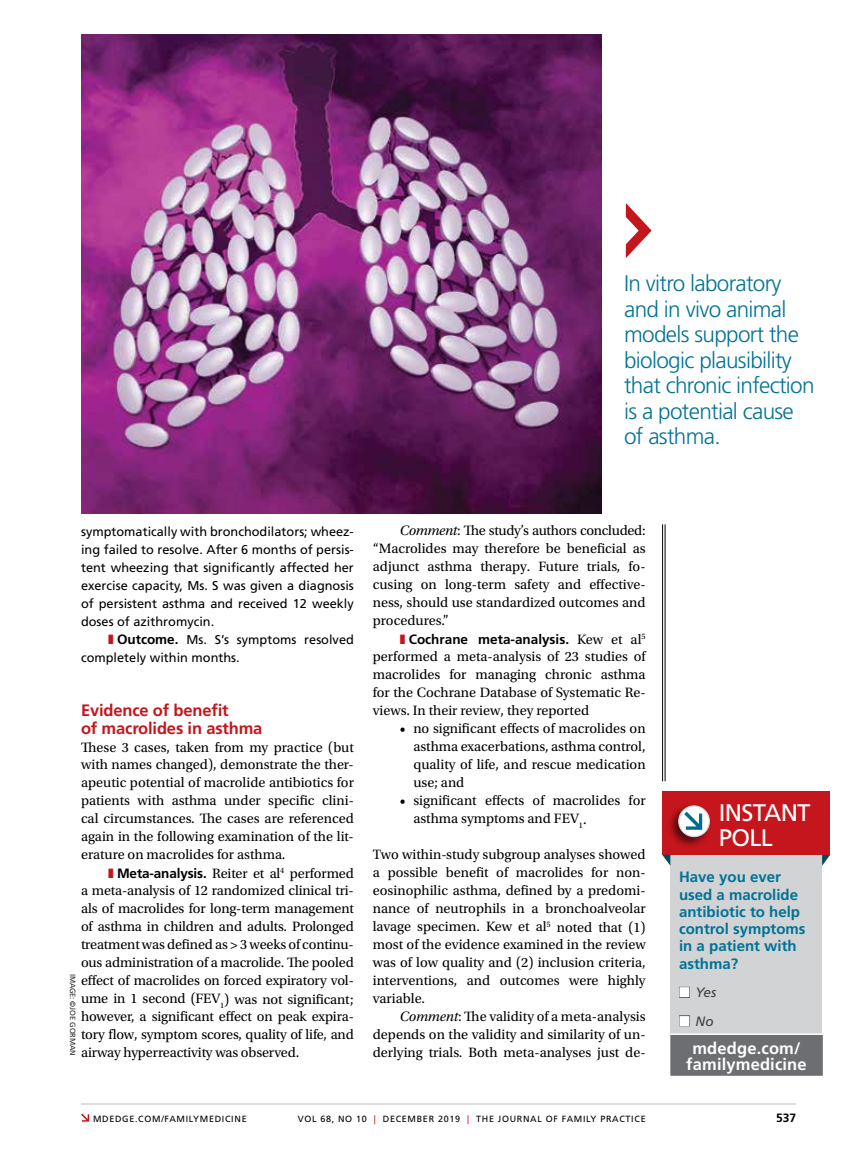
<style>
.page{position:relative;width:851px;height:1161px;background:#fff}
.page>*{position:absolute;margin:0;border:0;box-sizing:border-box;transform-origin:0 0}
.t1{font:24px/25.2px "Frutiger LT Std";letter-spacing:-.03em;color:#fff}
.t2{font:300 22.5px/25.5px "Frutiger LT Std";letter-spacing:-.03em;color:#007296}
.t3{font:700 16.5px/18px "Frutiger LT Std";letter-spacing:-.01em;color:#c4161c}
.t4{font:700 16.5px/16.5px "Frutiger LT Std";letter-spacing:.01em;color:#fff;text-align:center}
.t5{font:700 15px/17.2px "Frutiger LT Std";color:#007296}
.t6{font:14.25px/18px "Utopia Std";color:#000;text-align:justify}
.t7{font:700 13.5px "Frutiger LT Std";color:#000}
.t8{font:italic 13.5px "Frutiger LT Std";color:#414042}
.t9{font:12.75px/18px "Frutiger LT Std";color:#000;text-align:justify}
.t10{font:700 12px "Frutiger LT Std";color:#000}
.t11{font:9px "Frutiger LT Std";letter-spacing:.075em;color:#000}
.t12{font:7.5px "Frutiger LT Std";letter-spacing:-.005em;color:#292829}
.s1{color:#c4161c}
.s2{font-weight:700;font-size:13.5px}
.s3{font-family:"Frutiger LT Std";font-weight:700;font-size:13.5px}
.s4{font-style:italic}
.s5{font-family:"Utopia Std";font-weight:400;font-size:14.25px}
.s6{color:#fff}
</style>
<div class="page">
<svg style="left:81px;top:1114px;width:8px;height:8px"></svg>
<hr style="left:81px;top:1104px;width:715px;height:1px;background:#bcbec0">
<svg style="left:625px;top:203px;width:26px;height:55px"></svg>
<hr style="left:664px;top:524px;width:1px;height:257px;background:#000">
<hr style="left:662px;top:524px;width:1px;height:257px;background:#000">
<svg style="left:822px;top:855px;width:8px;height:11px"></svg>
<div style="left:670px;top:803px;width:152px;height:234px;background:#d1d3d4"></div>
<div style="left:662px;top:791px;width:168px;height:64px;background:#c4161c"></div>
<div style="left:679px;top:987px;width:10px;height:11px;border:1px solid #414042"></div>
<div style="left:679px;top:1015px;width:10px;height:11px;border:1px solid #414042"></div>
<svg style="left:662px;top:855px;width:8px;height:10px"></svg>
<div style="left:666px;top:803px;width:46px;height:45px;background:#000;opacity:.59"></div>
<svg style="left:678px;top:806px;width:31px;height:31px"></svg>
<div style="left:678px;top:805px;width:32px;height:32px;border:1px solid #d5d7d8;border-radius:50%"></div>
<svg style="left:684px;top:812px;width:18px;height:18px"></svg>
<div style="left:668px;top:1033px;width:156px;height:44px;background:#6d6e71;border:2px solid #fff"></div>
<img style="left:81px;top:35px;width:520px;height:478px">
<h2 class="t2" style="left:624px;top:271px;width:192px">In vitro laboratory and in vivo animal models support the biologic plausibility that chronic infection is a potential cause of asthma.</h2>
<p class="t9" style="left:81px;top:522px;width:274px">symptomatically with bronchodilators; wheez&shy;ing failed to resolve. After 6 months of persis&shy;tent wheezing that significantly affected her exercise capacity, Ms. S was given a diagnosis of persistent asthma and received 12 weekly doses of azithromycin.</p>
<p class="t9" style="left:81px;top:630px;width:274px;text-indent:27px"><span class="s1">❚</span> <span class="s2">Outcome.</span> Ms. S’s symptoms resolved completely within months.</p>
<p class="t3" style="left:81px;top:701px;width:183px">Evidence of benefit<br>of macrolides in asthma</p>
<p class="t6" style="left:81px;top:738px;width:274px">These 3 cases, taken from my practice (but with names changed), demonstrate the ther&shy;apeutic potential of macrolide antibiotics for patients with asthma under specific clini&shy;cal circumstances. The cases are referenced again in the following examination of the lit&shy;erature on macrolides for asthma.</p>
<p class="t6" style="left:81px;top:864px;width:274px;text-indent:27px"><span class="s1">❚</span> <span class="s3">Meta-analysis.</span> Reiter et al<sup>4</sup> performed a meta-analysis of 12 randomized clinical tri&shy;als of macrolides for long-term management of asthma in children and adults. Prolonged treatment was defined as &gt; 3 weeks of continu&shy;ous administration of a macrolide. The pooled effect of macrolides on forced expiratory vol&shy;ume in 1 second (FEV<sub>1</sub>) was not significant; however, a significant effect on peak expira&shy;tory flow, symptom scores, quality of life, and airway hyperreactivity was observed.</p>
<p class="t12" style="left:77px;top:974px;width:84px;rotate:90deg">IMAGE: ©JOE GORMAN</p>
<p class="t6" style="left:373px;top:522px;width:274px;text-indent:27px"><span class="s4">Comment</span>: The study’s authors concluded: “Macrolides may therefore be beneficial as adjunct asthma therapy. Future trials, fo&shy;cusing on long-term safety and effective&shy;ness, should use standardized outcomes and procedures.”</p>
<p class="t7" style="left:400px;top:631px;width:247px"><span class="s1">❚</span> Cochrane meta-analysis. <span class="s5">Kew et al</span><sup>5</sup></p>
<p class="t6" style="left:373px;top:648px;width:274px">performed a meta-analysis of 23 studies of macrolides for managing chronic asthma for the Cochrane Database of Systematic Re&shy;views. In their review, they reported</p>
<p class="t6" style="left:413px;top:720px;width:234px;text-indent:-13px">• no significant effects of macrolides on asthma exacerbations, asthma control, quality of life, and rescue medication use; and</p>
<p class="t6" style="left:413px;top:792px;width:234px;text-indent:-13px">• significant effects of macrolides for asthma symptoms and FEV<sub>1</sub>.</p>
<p class="t6" style="left:373px;top:846px;width:274px">Two within-study subgroup analyses showed a possible benefit of macrolides for non&shy;eosinophilic asthma, defined by a predomi&shy;nance of neutrophils in a bronchoalveolar lavage specimen. Kew et al<sup>5</sup> noted that (1) most of the evidence examined in the review was of low quality and (2) inclusion criteria, interventions, and outcomes were highly variable.</p>
<p class="t6" style="left:373px;top:1008px;width:274px;text-indent:27px"><span class="s4">Comment</span>: The validity of a meta-analysis depends on the validity and similarity of un&shy;derlying trials. Both meta-analyses just de-</p>
<h1 class="t1" style="left:718px;top:800px;width:93px">INSTANT<br>POLL</h1>
<p class="t5" style="left:679px;top:869px;width:128px">Have you ever used a macrolide antibiotic to help control symptoms in a patient with asthma?</p>
<p class="t8" style="left:679px;top:985px;width:39px"><span class="s6">■</span> Yes</p>
<p class="t8" style="left:679px;top:1013px;width:36px"><span class="s6">■</span> No</p>
<p class="t4" style="left:686px;top:1040px;width:122px">mdedge.com/ familymedicine</p>
<p class="t11" style="left:93px;top:1113px;width:155px">MDEDGE.COM/FAMILYMEDICINE</p>
<p class="t11" style="left:298px;top:1113px;width:349px">VOL 68, NO 10 <span class="s1">|</span> DECEMBER 2019 <span class="s1">|</span> THE JOURNAL OF FAMILY PRACTICE</p>
<p class="t10" style="left:776px;top:1111px;width:22px">537</p>
</div>
